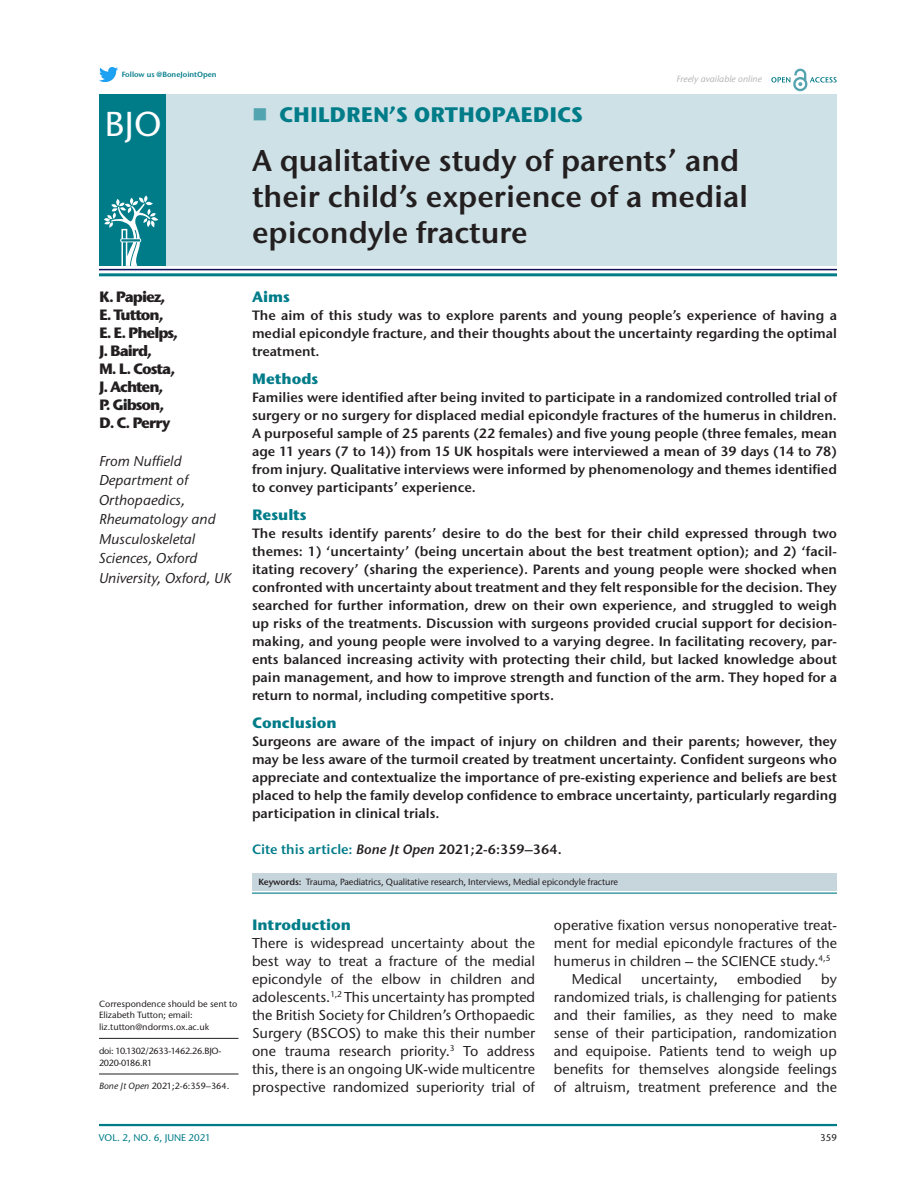
<style>
.page{position:relative;width:918px;height:1188px;background:#fff}
.page>*{position:absolute;margin:0;border:0;box-sizing:border-box;transform-origin:0 0}
.t1{font:500 34.5px "Stone Sans ITC Pro";color:#fff}
.t2{font:600 30px/36px "Stone Sans ITC Pro";color:#231f20}
.t3{font:700 21px "Stone Sans ITC Pro";color:#007c89}
.t4{font:700 15px/18px "Stone Sans ITC Pro";letter-spacing:-.07em;color:#231f20}
.t5{font:700 15px "Stone Sans ITC Pro";color:#007c89}
.t6{font:500 14.25px/18px "Stone Sans ITC Pro";color:#231f20;text-align:justify}
.t7{font:italic 500 14.25px/19.5px "Stone Sans ITC Pro";color:#231f20}
.t8{font:600 13.5px/18px "Stone Sans ITC Pro";color:#231f20;text-align:justify}
.t9{font:500 9.75px "Stone Sans ITC Pro";color:#007c89}
.t10{font:500 9.75px "Stone Sans ITC Pro";color:#231f20}
.t11{font:500 9px/12px "Stone Sans ITC Pro";letter-spacing:-.01em;color:#231f20}
.t12{font:500 9px/12px "Stone Sans ITC Pro";letter-spacing:-.03em;color:#231f20}
.t13{font:italic 500 9px "Stone Sans ITC Pro";color:#b2b3b7}
.t14{font:600 7.5px "Stone Sans ITC Pro";color:#007c89}
.s1{font-style:italic}
.s2{color:#007c89}
.s3{font-weight:600}
</style>
<div class="page">
<hr style="left:99px;top:1124px;width:738px;height:2px;background:#007c89">
<img style="left:99px;top:67px;width:18px;height:15px">
<svg style="left:771px;top:69px;width:66px;height:22px"></svg>
<div style="left:252px;top:873px;width:585px;height:18px;background:#c7d5dd"></div>
<hr style="left:99px;top:269px;width:738px;height:1px;background:#11125f">
<hr style="left:99px;top:273px;width:738px;height:3px;background:#007c89">
<div style="left:99px;top:94px;width:738px;height:172px;background:#cee1e6"></div>
<div style="left:99px;top:95px;width:66px;height:171px;background:#007c89"></div>
<svg style="left:104px;top:195px;width:54px;height:71px"></svg>
<hr style="left:99px;top:1038px;width:139px;height:1px;background:#231f20">
<hr style="left:99px;top:1074px;width:139px;height:1px;background:#231f20">
<hr style="left:252px;top:893px;width:585px;height:1px;background:#007c89">
<p class="t14" style="left:122px;top:70px;width:97px">Follow us @BoneJointOpen</p>
<h1 class="t1" style="left:105px;top:103px;width:58px">BJO</h1>
<p class="t13" style="left:676px;top:73px;width:87px">Freely available online</p>
<h3 class="t3" style="left:279px;top:101px;width:212px">Children’s Orthopaed</h3>
<h3 class="t3" style="left:549px;top:101px;width:35px">ics</h3>
<h2 class="t2" style="left:252px;top:142px;width:498px">A qualitative study of parents’ and their child’s experience of a medial epicondyle fracture</h2>
<p class="t4" style="left:99px;top:288px;width:81px">K. Papiez,<br>E. Tutton,<br>E. E. Phelps,<br>J. Baird,<br>M. L. Costa,<br>J. Achten,<br>P. Gibson,<br>D. C. Perry</p>
<p class="t7" style="left:99px;top:451px;width:134px">From Nuffield<br>Department of<br>Orthopaedics,<br>Rheumatology and<br>Musculoskeletal<br>Sciences, Oxford<br>University, Oxford, UK</p>
<p class="t11" style="left:99px;top:997px;width:140px">Correspondence should be sent to<br>Elizabeth Tutton; email: liz.tutton@ndorms.ox.ac.uk</p>
<p class="t12" style="left:99px;top:1045px;width:124px">doi: 10.1302/2633-1462.26.BJO-<br>2020-0186.R1</p>
<p class="t11" style="left:99px;top:1080px;width:132px"><span class="s1">Bone Jt Open</span> 2021;2-6:359–364.</p>
<p class="t5" style="left:252px;top:287px;width:39px">Aims</p>
<p class="t8" style="left:252px;top:307px;width:587px">The aim of this study was to explore parents and young people’s experience of having a medial epicondyle fracture, and their thoughts about the uncertainty regarding the optimal treatment.</p>
<p class="t5" style="left:252px;top:369px;width:68px">Methods</p>
<p class="t8" style="left:252px;top:388px;width:587px">Families were identified after being invited to participate in a randomized controlled trial of surgery or no surgery for displaced medial epicondyle fractures of the humerus in children.<br>A purposeful sample of 25 parents (22 females) and five young people (three females, mean age 11 years (7 to 14)) from 15 UK hospitals were interviewed a mean of 39 days (14 to 78) from injury. Qualitative interviews were informed by phenomenology and themes identified to convey participants’ experience.</p>
<p class="t5" style="left:252px;top:505px;width:56px">Results</p>
<p class="t8" style="left:252px;top:524px;width:587px">The results identify parents’ desire to do the best for their child expressed through two themes: 1) ‘uncertainty’ (being uncertain about the best treatment option); and 2) ‘facil&shy;itating recovery’ (sharing the experience). Parents and young people were shocked when confronted with uncertainty about treatment and they felt responsible for the decision. They searched for further information, drew on their own experience, and struggled to weigh up risks of the treatments. Discussion with surgeons provided crucial support for decision&shy;making, and young people were involved to a varying degree. In facilitating recovery, par&shy;ents balanced increasing activity with protecting their child, but lacked knowledge about pain management, and how to improve strength and function of the arm. They hoped for a return to normal, including competitive sports.</p>
<p class="t5" style="left:252px;top:713px;width:86px">Conclusion</p>
<p class="t8" style="left:252px;top:732px;width:586px">Surgeons are aware of the impact of injury on children and their parents; however, they may be less aware of the turmoil created by treatment uncertainty. Confident surgeons who appreciate and contextualize the importance of pre-existing experience and beliefs are best placed to help the family develop confidence to embrace uncertainty, particularly regarding participation in clinical trials.</p>
<p class="t8" style="left:252px;top:840px;width:311px"><span class="s2">Cite this article:</span> <span class="s1">Bone Jt Open</span> 2021;2-6:359–364.</p>
<p class="t11" style="left:258px;top:876px;width:361px"><span class="s3">Keywords:</span> Trauma, Paediatrics, Qualitative research, Interviews, Medial epicondyle fracture</p>
<p class="t5" style="left:252px;top:915px;width:101px">I ntroduction</p>
<p class="t6" style="left:252px;top:934px;width:285px">There is widespread uncertainty about the best way to treat a fracture of the medial epicondyle of the elbow in children and adolescents.<sup>1,2</sup> This uncertainty has prompted the British Society for Children’s Orthopaedic Surgery (BSCOS) to make this their number one trauma research priority.<sup>3</sup> To address this, there is an ongoing UK-wide multicentre prospective randomized superiority trial of</p>
<p class="t6" style="left:554px;top:916px;width:285px">operative fixation versus nonoperative treat-</p>
<p class="t6" style="left:554px;top:934px;width:285px">ment for medial epicondyle fractures of the</p>
<p class="t6" style="left:554px;top:952px;width:278px">humerus in children – the SCIENCE study.<sup>4,5</sup></p>
<p class="t6" style="left:572px;top:970px;width:51px">Medical</p>
<p class="t6" style="left:641px;top:970px;width:78px">uncertainty,</p>
<p class="t6" style="left:737px;top:970px;width:66px">embodied</p>
<p class="t6" style="left:554px;top:970px;width:285px;text-indent:267px">by randomized trials, is challenging for patients and their families, as they need to make sense of their participation, randomization and equipoise. Patients tend to weigh up benefits for themselves alongside feelings of altruism, treatment preference and the</p>
<p class="t9" style="left:99px;top:1132px;width:113px">VOL. 2, NO. 6, JUNE 2021</p>
<p class="t10" style="left:820px;top:1132px;width:18px">359</p>
</div>
